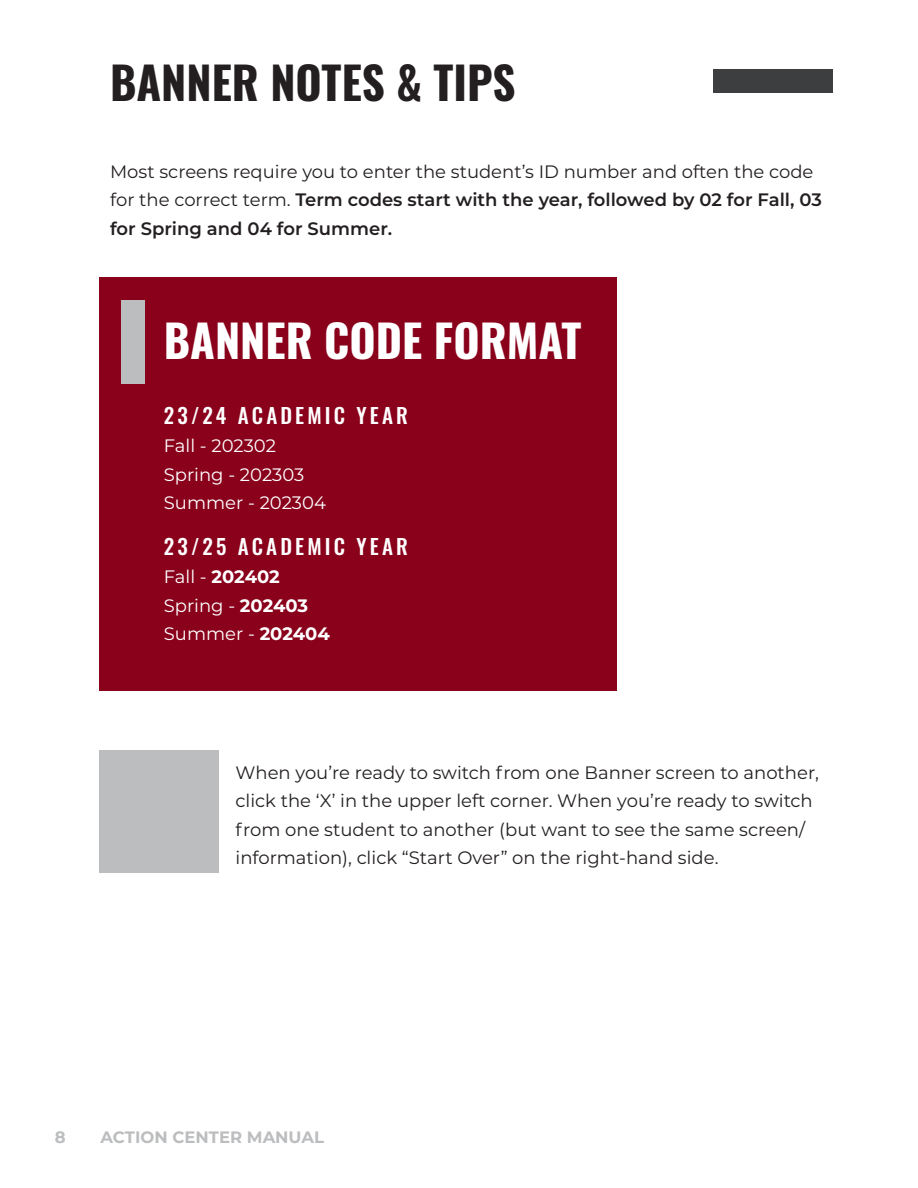
<style>
.page{position:relative;width:918px;height:1188px;background:#fff}
.page>*{position:absolute;margin:0;border:0;box-sizing:border-box;transform-origin:0 0}
.t1{font:700 45px "Oswald";color:#231f20}
.t2{font:700 45px "Oswald";color:#fff}
.t3{font:500 21px "Oswald";letter-spacing:.15em;color:#fff}
.t4{font:18px/28.5px "Montserrat";color:#231f20}
.t5{font:18px/28.5px "Montserrat";color:#fff}
.t6{font:700 16.5px "Montserrat";color:#bcbdbf}
.s1{font-weight:600}
.s2{font-weight:700}
</style>
<div class="page">
<div style="left:714px;top:69px;width:119px;height:23px;background:#3d3e3f"></div>
<div style="left:99px;top:277px;width:518px;height:414px;background:#89011b"></div>
<div style="left:122px;top:300px;width:23px;height:84px;background:#bcbdbf"></div>
<div style="left:99px;top:751px;width:119px;height:122px;background:#bcbdbf"></div>
<h1 class="t1" style="left:110px;top:59px;width:407px">BANNER NOTES &amp; TIPS</h1>
<p class="t4" style="left:110px;top:157px;width:713px">Most screens require you to enter the student’s ID number and often the code for the correct term. <span class="s1">Term codes start with the year, followed by 02 for Fall, 03 for Spring and 04 for Summer.</span></p>
<h1 class="t2" style="left:164px;top:318px;width:419px">BANNER CODE FORMAT</h1>
<p class="t3" style="left:164px;top:404px;width:246px">23/24 ACADEMIC YEAR</p>
<p class="t5" style="left:164px;top:431px;width:164px">Fall - 202302<br>Spring - 202303<br>Summer - 202304</p>
<p class="t3" style="left:164px;top:535px;width:246px">23/25 ACADEMIC YEAR</p>
<p class="t5" style="left:164px;top:562px;width:167px">Fall - <span class="s2">202402<br></span>Spring - <span class="s2">202403<br></span>Summer - <span class="s2">202404</span></p>
<p class="t4" style="left:236px;top:758px;width:585px">When you’re ready to switch from one Banner screen to another, click the ‘X’ in the upper left corner. When you’re ready to switch from one student to another (but want to see the same screen/ information), click “Start Over” on the right-hand side.</p>
<p class="t6" style="left:55px;top:1126px;width:12px">8</p>
<p class="t6" style="left:100px;top:1126px;width:225px">ACTION CENTER MANUAL</p>
</div>
